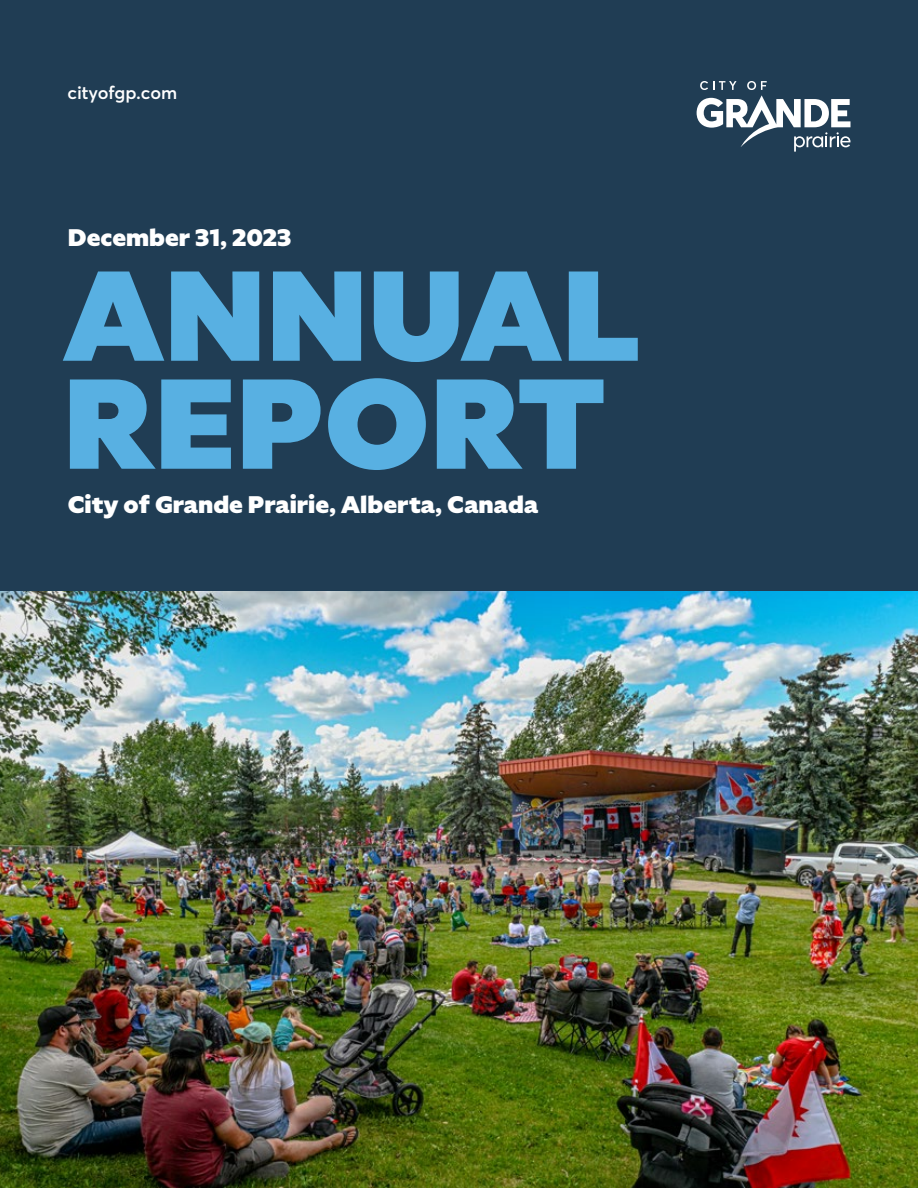
<style>
.page{position:relative;width:918px;height:1188px;background:#203d54}
.page>*{position:absolute;margin:0;border:0;box-sizing:border-box;transform-origin:0 0}
.t1{font:900 127.5px/108px "Specter";color:#58b0e2}
.t2{font:900 24px "Specter";color:#fff}
.t3{font:600 18px "Averta Std";color:#fff}
</style>
<div class="page">
<img style="left:0;top:592px;width:918px;height:596px">
<svg style="left:697px;top:81px;width:153px;height:71px"></svg>
<p class="t3" style="left:68px;top:80px;width:111px">cityofgp.com</p>
<p class="t2" style="left:68px;top:221px;width:225px">December 31, 2023</p>
<h1 class="t1" style="left:63px;top:263px;width:579px">ANNUAL<br>REPORT</h1>
<p class="t2" style="left:68px;top:488px;width:472px">City of Grande Prairie, Alberta, Canada</p>
</div>
